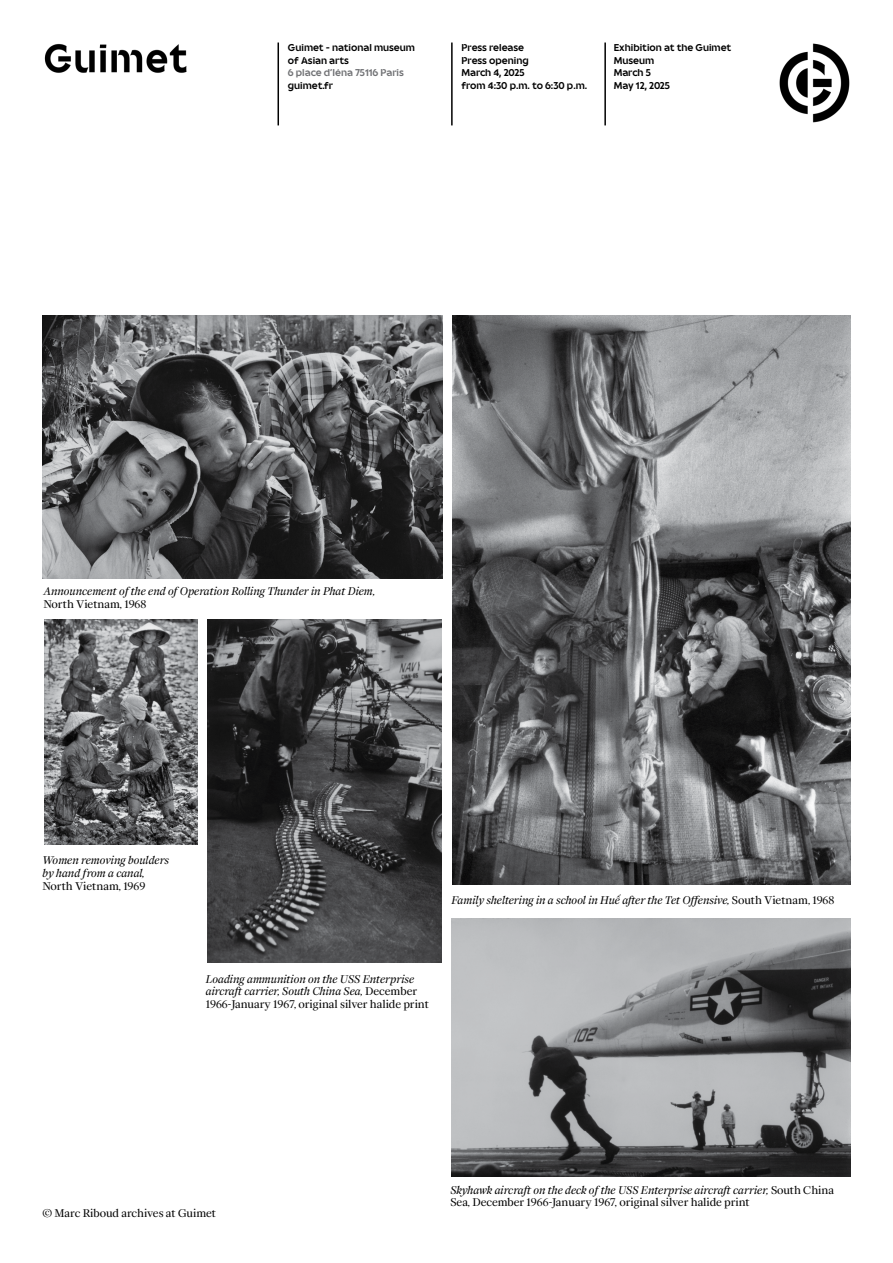
<style>
.page{position:relative;width:893px;height:1263px;background:#fff}
.page>*{position:absolute;margin:0;border:0;box-sizing:border-box;transform-origin:0 0}
.t1{font:italic 10.5px/12.6px "ES Face";color:#000}
.t2{font:10.5px/12.6px "ES Face";color:#000}
.t3{font:10.5px/12.6px "Guimet 09 01 25 Bold";color:#000}
.t4{font:10.5px "Guimet 09 01 25 Bold";color:#717275}
.s1{font-style:normal}
.s2{font-style:italic}
</style>
<div class="page">
<img style="left:207px;top:620px;width:234px;height:342px">
<img style="left:452px;top:315px;width:398px;height:570px">
<img style="left:43px;top:315px;width:399px;height:263px">
<img style="left:44px;top:620px;width:153px;height:224px">
<img style="left:451px;top:918px;width:399px;height:258px">
<img style="left:44px;top:43px;width:143px;height:30px">
<hr style="left:277px;top:43px;width:2px;height:82px;background:#000">
<img style="left:779px;top:43px;width:71px;height:80px">
<hr style="left:451px;top:43px;width:2px;height:82px;background:#000">
<hr style="left:604px;top:43px;width:2px;height:82px;background:#000">
<p class="t3" style="left:288px;top:41px;width:129px">Guimet - national museum of Asian arts</p>
<p class="t4" style="left:288px;top:67px;width:117px">6 place d’Iéna 75116 Paris</p>
<p class="t3" style="left:288px;top:79px;width:47px">guimet.fr</p>
<p class="t3" style="left:461px;top:41px;width:127px">Press release<br>Press opening<br>March 4, 2025<br>from 4:30 p.m. to 6:30 p.m.</p>
<p class="t3" style="left:614px;top:41px;width:119px">Exhibition at the Guimet<br>Museum<br>March 5<br>May 12, 2025</p>
<p class="t1" style="left:44px;top:584px;width:333px">Announcement of the end of Operation Rolling Thunder in Phat Diem,</p>
<p class="t2" style="left:44px;top:597px;width:104px">North Vietnam, 1968</p>
<p class="t1" style="left:43px;top:853px;width:128px">Women removing boulders by hand from a canal,</p>
<p class="t2" style="left:43px;top:879px;width:104px">North Vietnam, 1969</p>
<p class="t1" style="left:451px;top:893px;width:385px">Family sheltering in a school in Huế after the Tet Offensive, <span class="s1">South Vietnam, 1968</span></p>
<p class="t1" style="left:206px;top:972px;width:225px">Loading ammunition on the USS Enterprise aircraft carrier, South China Sea, <span class="s1">December<br>1966-January 1967, original silver halide print</span></p>
<p class="t2" style="left:43px;top:1206px;width:175px">© Marc Riboud archives at Guimet</p>
<p class="t2" style="left:450px;top:1183px;width:385px"><span class="s2">Skyhawk aircraft on the deck of the USS Enterprise aircraft carrier,</span> South China<br>Sea, December 1966-January 1967, original silver halide print</p>
</div>
